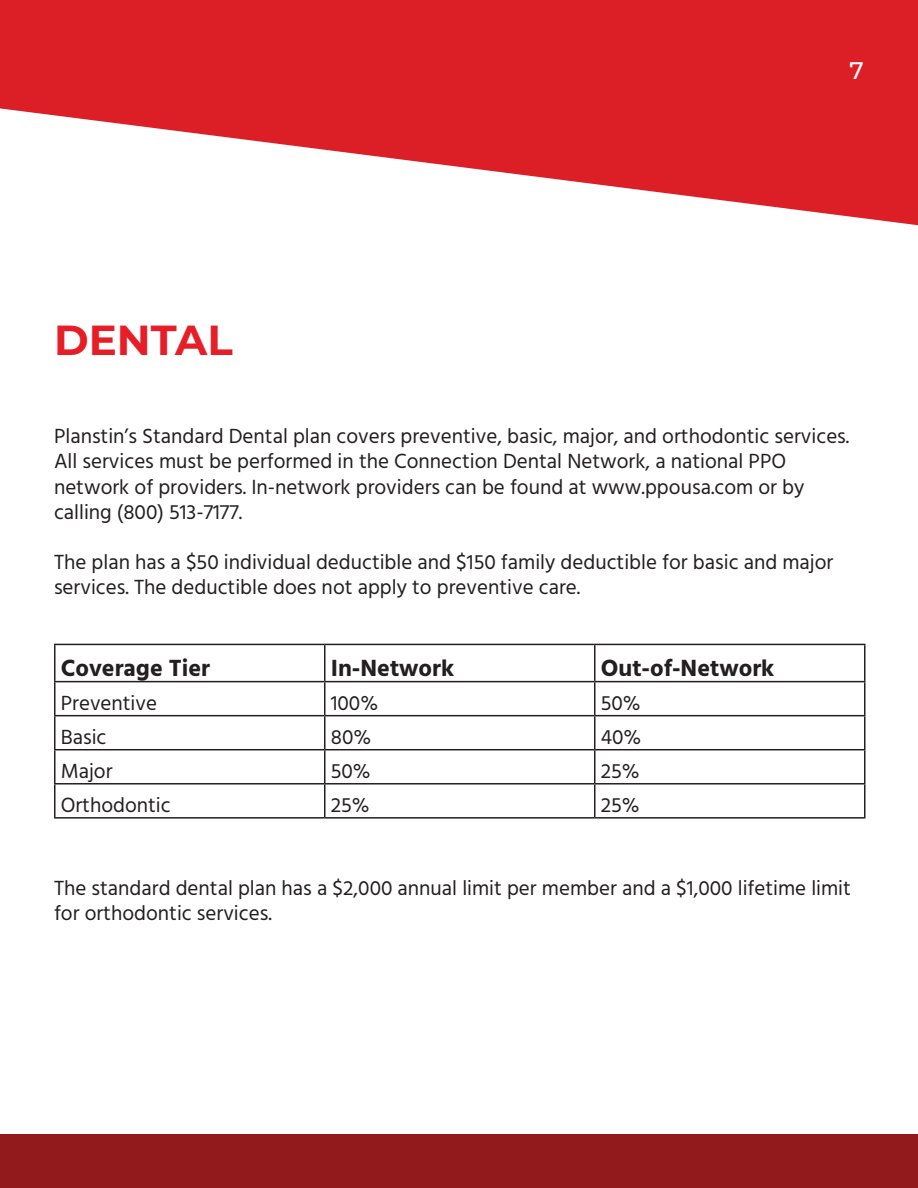
<style>
.page{position:relative;width:918px;height:1188px;background:#fff}
.page>*{position:absolute;margin:0;border:0;box-sizing:border-box;transform-origin:0 0}
.t1{font:700 42px "Montserrat";color:#e61e27}
.Hind_Body_text{font:700 24px "Hind";color:#231f20}
.t2{font:500 24px "Montserrat";color:#fff}
.Hind_Body_text-2{font:21px/25.2px "Hind";color:#231f20}
</style>
<div class="page">
<svg style="left:0;top:0;width:918px;height:226px;fill:#dc1f27"></svg>
<div style="left:0;top:0;width:227px;height:108px;background:#dc1f27"></div>
<div style="left:0;top:1134px;width:918px;height:54px;background:#92191c"></div>
<hr style="left:54px;top:644px;width:271px;height:1px;background:#231f20">
<hr style="left:54px;top:645px;width:2px;height:36px;background:#231f20">
<hr style="left:325px;top:644px;width:270px;height:1px;background:#231f20">
<hr style="left:324px;top:645px;width:2px;height:36px;background:#231f20">
<hr style="left:595px;top:644px;width:271px;height:1px;background:#231f20">
<hr style="left:594px;top:645px;width:2px;height:36px;background:#231f20">
<hr style="left:864px;top:645px;width:2px;height:36px;background:#231f20">
<hr style="left:54px;top:681px;width:271px;height:1px;background:#231f20">
<hr style="left:54px;top:682px;width:2px;height:33px;background:#231f20">
<hr style="left:325px;top:681px;width:270px;height:1px;background:#231f20">
<hr style="left:324px;top:682px;width:2px;height:33px;background:#231f20">
<hr style="left:595px;top:681px;width:271px;height:1px;background:#231f20">
<hr style="left:594px;top:682px;width:2px;height:33px;background:#231f20">
<hr style="left:864px;top:682px;width:2px;height:33px;background:#231f20">
<hr style="left:54px;top:715px;width:271px;height:1px;background:#231f20">
<hr style="left:54px;top:716px;width:2px;height:33px;background:#231f20">
<hr style="left:325px;top:715px;width:270px;height:1px;background:#231f20">
<hr style="left:324px;top:716px;width:2px;height:33px;background:#231f20">
<hr style="left:595px;top:715px;width:271px;height:1px;background:#231f20">
<hr style="left:594px;top:716px;width:2px;height:33px;background:#231f20">
<hr style="left:864px;top:716px;width:2px;height:33px;background:#231f20">
<hr style="left:54px;top:749px;width:271px;height:1px;background:#231f20">
<hr style="left:54px;top:750px;width:2px;height:33px;background:#231f20">
<hr style="left:325px;top:749px;width:270px;height:1px;background:#231f20">
<hr style="left:324px;top:750px;width:2px;height:33px;background:#231f20">
<hr style="left:595px;top:749px;width:271px;height:1px;background:#231f20">
<hr style="left:594px;top:750px;width:2px;height:33px;background:#231f20">
<hr style="left:864px;top:750px;width:2px;height:33px;background:#231f20">
<hr style="left:54px;top:783px;width:271px;height:2px;background:#231f20">
<hr style="left:54px;top:785px;width:2px;height:32px;background:#231f20">
<hr style="left:325px;top:783px;width:270px;height:2px;background:#231f20">
<hr style="left:324px;top:785px;width:2px;height:32px;background:#231f20">
<hr style="left:595px;top:783px;width:271px;height:2px;background:#231f20">
<hr style="left:594px;top:785px;width:2px;height:32px;background:#231f20">
<hr style="left:864px;top:785px;width:2px;height:32px;background:#231f20">
<hr style="left:54px;top:817px;width:271px;height:2px;background:#231f20">
<hr style="left:325px;top:817px;width:270px;height:2px;background:#231f20">
<hr style="left:595px;top:817px;width:271px;height:2px;background:#231f20">
<p class="t1" style="left:54px;top:309px;width:180px">DENTAL</p>
<p class="t2" style="left:850px;top:53px;width:16px">7</p>
<p class="Hind_Body_text-2" style="left:54px;top:425px;width:797px">Planstin’s Standard Dental plan covers preventive, basic, major, and orthodontic services.<br>All services must be performed in the Connection Dental Network, a national PPO network of providers. In-network providers can be found at www.ppousa.com or by calling (800) 513-7177.</p>
<p class="Hind_Body_text-2" style="left:54px;top:551px;width:781px">The plan has a $50 individual deductible and $150 family deductible for basic and major services. The deductible does not apply to preventive care.</p>
<p class="Hind_Body_text" style="left:61px;top:653px;width:151px">Coverage Tier</p>
<p class="Hind_Body_text" style="left:331px;top:653px;width:125px">In-Network</p>
<p class="Hind_Body_text" style="left:601px;top:653px;width:175px">Out-of-Network</p>
<p class="Hind_Body_text-2" style="left:61px;top:691px;width:98px">Preventive</p>
<p class="Hind_Body_text-2" style="left:331px;top:691px;width:49px">100%</p>
<p class="Hind_Body_text-2" style="left:601px;top:691px;width:41px">50%</p>
<p class="Hind_Body_text-2" style="left:61px;top:725px;width:47px">Basic</p>
<p class="Hind_Body_text-2" style="left:331px;top:725px;width:42px">80%</p>
<p class="Hind_Body_text-2" style="left:601px;top:725px;width:42px">40%</p>
<p class="Hind_Body_text-2" style="left:61px;top:759px;width:53px">Major</p>
<p class="Hind_Body_text-2" style="left:331px;top:759px;width:41px">50%</p>
<p class="Hind_Body_text-2" style="left:601px;top:759px;width:40px">25%</p>
<p class="Hind_Body_text-2" style="left:61px;top:793px;width:112px">Orthodontic</p>
<p class="Hind_Body_text-2" style="left:331px;top:793px;width:40px">25%</p>
<p class="Hind_Body_text-2" style="left:601px;top:793px;width:40px">25%</p>
<p class="Hind_Body_text-2" style="left:54px;top:876px;width:798px">The standard dental plan has a $2,000 annual limit per member and a $1,000 lifetime limit for orthodontic services.</p>
</div>
